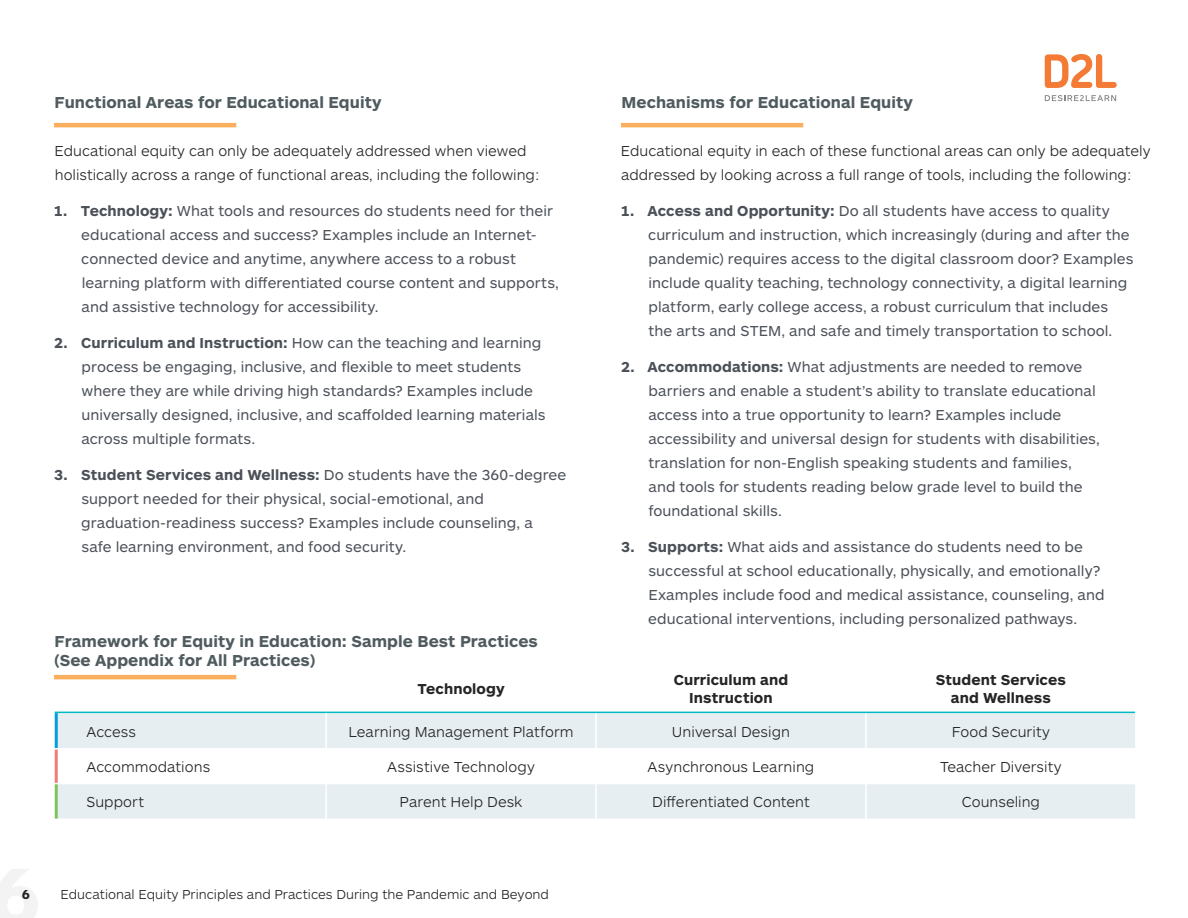
<style>
.page{position:relative;width:1188px;height:918px;background:#fff}
.page>*{position:absolute;margin:0;border:0;box-sizing:border-box;transform-origin:0 0}
.t1{font:700 16.5px/19.8px "ARS Maquette";letter-spacing:.005em;color:#4f5b5f}
.t2{font:15px/24px "ARS Maquette";letter-spacing:.005em;color:#4c5159}
.t3{font:300 15px/24px "ARS Maquette";color:#242524}
.t4{font:700 15px/18px "ARS Maquette";letter-spacing:.005em;color:#242524;text-align:center}
.t5{font:300 13.5px "ARS Maquette";color:#242524}
.t6{font:700 13.5px "ARS Maquette";color:#242524}
.s1{font-weight:700}
</style>
<div class="page">
<hr style="left:54px;top:123px;width:182px;height:4px;background:#faae5e">
<svg style="left:1045px;top:54px;width:72px;height:34px"></svg>
<svg style="left:1045px;top:95px;width:71px;height:6px"></svg>
<hr style="left:621px;top:123px;width:182px;height:4px;background:#faae5e">
<svg style="left:57px;top:674px;width:1078px;height:38px"></svg>
<div style="left:58px;top:713px;width:1077px;height:106px;background:#e7eef2"></div>
<svg style="left:58px;top:750px;width:1077px;height:33px"></svg>
<hr style="left:595px;top:713px;width:2px;height:35px;background:#fff">
<hr style="left:865px;top:713px;width:2px;height:35px;background:#fff">
<hr style="left:326px;top:748px;width:270px;height:2px;background:#fff">
<hr style="left:596px;top:748px;width:270px;height:2px;background:#fff">
<hr style="left:595px;top:750px;width:2px;height:33px;background:#fff">
<hr style="left:866px;top:748px;width:271px;height:2px;background:#fff">
<hr style="left:865px;top:750px;width:2px;height:33px;background:#fff">
<hr style="left:326px;top:783px;width:270px;height:1px;background:#fff">
<hr style="left:596px;top:783px;width:270px;height:1px;background:#fff">
<hr style="left:595px;top:784px;width:2px;height:35px;background:#fff">
<hr style="left:866px;top:783px;width:271px;height:1px;background:#fff">
<hr style="left:865px;top:784px;width:2px;height:35px;background:#fff">
<hr style="left:325px;top:665px;width:2px;height:47px;background:#fff">
<hr style="left:595px;top:665px;width:2px;height:47px;background:#fff">
<hr style="left:865px;top:665px;width:2px;height:47px;background:#fff">
<hr style="left:55px;top:712px;width:271px;height:1px;background:#00b9c3">
<hr style="left:326px;top:712px;width:270px;height:1px;background:#00b9c3">
<hr style="left:596px;top:712px;width:270px;height:1px;background:#00b9c3">
<hr style="left:866px;top:712px;width:269px;height:1px;background:#00b9c3">
<hr style="left:55px;top:713px;width:3px;height:35px;background:#009edd">
<hr style="left:325px;top:713px;width:2px;height:35px;background:#fff">
<hr style="left:55px;top:748px;width:271px;height:2px;background:#fff">
<hr style="left:325px;top:750px;width:2px;height:33px;background:#fff">
<hr style="left:55px;top:783px;width:271px;height:1px;background:#fff">
<hr style="left:325px;top:784px;width:2px;height:35px;background:#fff">
<hr style="left:55px;top:750px;width:3px;height:33px;background:#f37c77">
<hr style="left:55px;top:784px;width:3px;height:35px;background:#7ec45c">
<hr style="left:54px;top:675px;width:182px;height:4px;background:#faae5e">
<p class="t1" style="left:55px;top:92px;width:328px">Functional Areas for Educational Equity</p>
<p class="t3" style="left:55px;top:138px;width:486px">Educational equity can only be adequately addressed when viewed holistically across a range of functional areas, including the following:</p>
<p class="t2" style="left:81px;top:198px;width:479px;text-indent:-27px"><span class="s1">1. Technology:</span> What tools and resources do students need for their educational access and success? Examples include an Internet&shy;connected device and anytime, anywhere access to a robust learning platform with differentiated course content and supports, and assistive technology for accessibility.</p>
<p class="t2" style="left:81px;top:330px;width:466px;text-indent:-27px"><span class="s1">2. Curriculum and Instruction:</span> How can the teaching and learning process be engaging, inclusive, and flexible to meet students where they are while driving high standards? Examples include universally designed, inclusive, and scaffolded learning materials across multiple formats.</p>
<p class="t2" style="left:81px;top:462px;width:487px;text-indent:-27px"><span class="s1">3. Student Services and Wellness:</span> Do students have the 360-degree support needed for their physical, social-emotional, and graduation-readiness success? Examples include counseling, a safe learning environment, and food security.</p>
<p class="t1" style="left:55px;top:630px;width:485px">Framework for Equity in Education: Sample Best Practices (See Appendix for All Practices)</p>
<p class="t1" style="left:622px;top:92px;width:293px">Mechanisms for Educational Equity</p>
<p class="t3" style="left:621px;top:138px;width:531px">Educational equity in each of these functional areas can only be adequately addressed by looking across a full range of tools, including the following:</p>
<p class="t2" style="left:648px;top:198px;width:487px;text-indent:-27px"><span class="s1">1. Access and Opportunity:</span> Do all students have access to quality curriculum and instruction, which increasingly (during and after the pandemic) requires access to the digital classroom door? Examples include quality teaching, technology connectivity, a digital learning platform, early college access, a robust curriculum that includes the arts and STEM, and safe and timely transportation to school.</p>
<p class="t2" style="left:648px;top:354px;width:453px;text-indent:-27px"><span class="s1">2. Accommodations:</span> What adjustments are needed to remove barriers and enable a student’s ability to translate educational access into a true opportunity to learn? Examples include accessibility and universal design for students with disabilities, translation for non-English speaking students and families, and tools for students reading below grade level to build the foundational skills.</p>
<p class="t2" style="left:648px;top:534px;width:458px;text-indent:-27px"><span class="s1">3. Supports:</span> What aids and assistance do students need to be successful at school educationally, physically, and emotionally?<br>Examples include food and medical assistance, counseling, and educational interventions, including personalized pathways.</p>
<p class="t4" style="left:417px;top:679px;width:89px">Technology</p>
<p class="t4" style="left:674px;top:670px;width:116px">Curriculum and<br>Instruction</p>
<p class="t4" style="left:936px;top:670px;width:131px">Student Services and Wellness</p>
<p class="t3" style="left:87px;top:719px;width:51px">Access</p>
<p class="t3" style="left:348px;top:719px;width:227px">Learning Management Platform</p>
<p class="t3" style="left:672px;top:719px;width:120px">Universal Design</p>
<p class="t3" style="left:952px;top:719px;width:100px">Food Security</p>
<p class="t3" style="left:87px;top:754px;width:125px">Accommodations</p>
<p class="t3" style="left:387px;top:754px;width:149px">Assistive Technology</p>
<p class="t3" style="left:648px;top:754px;width:168px">Asynchronous Learning</p>
<p class="t3" style="left:940px;top:754px;width:123px">Teacher Diversity</p>
<p class="t3" style="left:87px;top:790px;width:59px">Support</p>
<p class="t3" style="left:400px;top:790px;width:124px">Parent Help Desk</p>
<p class="t3" style="left:652px;top:790px;width:159px">Differentiated Content</p>
<p class="t3" style="left:962px;top:790px;width:80px">Counseling</p>
<p class="t6" style="left:22px;top:886px;width:10px">6</p>
<p class="t5" style="left:60px;top:886px;width:490px">Educational Equity Principles and Practices During the Pandemic and Beyond</p>
</div>
